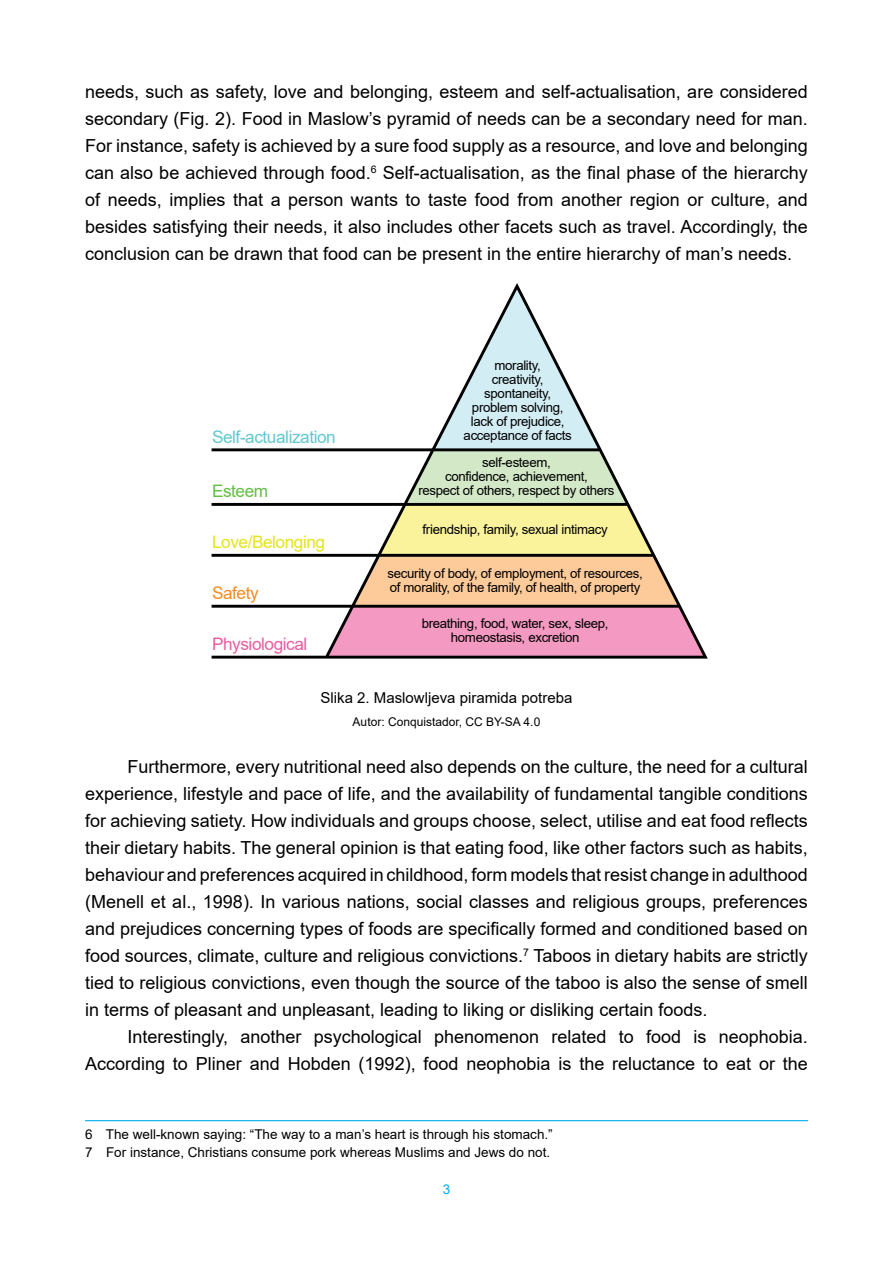
<style>
.page{position:relative;width:893px;height:1263px;background:#fff}
.page>*{position:absolute;margin:0;border:0;box-sizing:border-box;transform-origin:0 0}
.t1{font:18px/27px "Arial";color:#000;text-align:justify}
.t2{font:17.25px "Arial";letter-spacing:-.025em;color:#62c8d0}
.t3{font:17.25px "Arial";letter-spacing:-.025em;color:#e3e419}
.t4{font:17.25px "Arial";letter-spacing:-.025em;color:#ea5ca1}
.t5{font:17.25px "Arial";letter-spacing:-.025em;color:#66bc46}
.t6{font:17.25px "Arial";letter-spacing:-.025em;color:#f68b25}
.t7{font:15px "Arial";color:#000}
.t8{font:13.5px/18px "Arial";color:#000}
.t9{font:13.5px "Arial";color:#00aeef}
.t10{font:13.2px/14px "Arial";letter-spacing:-.025em;color:#000;text-align:center}
.t11{font:12px "Arial";color:#000}
</style>
<div class="page">
<hr style="left:85px;top:1120px;width:723px;height:1px;background:#00aeef">
<svg style="left:212px;top:283px;width:496px;height:376px"></svg>
<p class="t1" style="left:85px;top:78px;width:724px">needs, such as safety, love and belonging, esteem and self-actualisation, are considered secondary (Fig. 2). Food in Maslow’s pyramid of needs can be a secondary need for man.<br>For instance, safety is achieved by a sure food supply as a resource, and love and belonging can also be achieved through food.<sup>6</sup> Self-actualisation, as the final phase of the hierarchy of needs, implies that a person wants to taste food from another region or culture, and besides satisfying their needs, it also includes other facets such as travel. Accordingly, the conclusion can be drawn that food can be present in the entire hierarchy of man’s needs.</p>
<p class="t2" style="left:212px;top:425px;width:125px">Self-actualization</p>
<p class="t5" style="left:212px;top:479px;width:58px">Esteem</p>
<p class="t3" style="left:212px;top:530px;width:115px">Love/Belonging</p>
<p class="t6" style="left:212px;top:581px;width:48px">Safety</p>
<p class="t4" style="left:212px;top:632px;width:97px">Physiological</p>
<p class="t10" style="left:464px;top:358px;width:110px">morality,<br>creativity, spontaneity, problem solving, lack of prejudice, acceptance of facts</p>
<p class="t10" style="left:418px;top:455px;width:198px">self-esteem,<br>confidence, achievement,<br>respect of others, respect by others</p>
<p class="t10" style="left:423px;top:522px;width:187px">friendship, family, sexual intimacy</p>
<p class="t10" style="left:388px;top:566px;width:257px;text-align:left">security of body, of employment, of resources, of morality, of the family, of health, of property</p>
<p class="t10" style="left:422px;top:617px;width:188px">breathing, food, water, sex, sleep, homeostasis, excretion</p>
<p class="t7" style="left:321px;top:688px;width:253px">Slika 2. Maslowljeva piramida potreba</p>
<p class="t11" style="left:353px;top:713px;width:189px">Autor: Conquistador, CC BY-SA 4.0</p>
<p class="t1" style="left:85px;top:753px;width:724px;text-indent:43px">Furthermore, every nutritional need also depends on the culture, the need for a cultural experience, lifestyle and pace of life, and the availability of fundamental tangible conditions for achieving satiety. How individuals and groups choose, select, utilise and eat food reflects their dietary habits. The general opinion is that eating food, like other factors such as habits, behaviour and preferences acquired in childhood, form models that resist change in adulthood (Menell et al., 1998). In various nations, social classes and religious groups, preferences and prejudices concerning types of foods are specifically formed and conditioned based on food sources, climate, culture and religious convictions.<sup>7</sup> Taboos in dietary habits are strictly tied to religious convictions, even though the source of the taboo is also the sense of smell in terms of pleasant and unpleasant, leading to liking or disliking certain foods.</p>
<p class="t1" style="left:85px;top:1023px;width:724px;text-align:right">Interestingly, another psychological phenomenon related to food is neophobia.<br>According to Pliner and Hobden (1992), food neophobia is the reluctance to eat or the</p>
<p class="t8" style="left:85px;top:1125px;width:469px">6 The well-known saying: “The way to a man’s heart is through his stomach.”<br>7 For instance, Christians consume pork whereas Muslims and Jews do not.</p>
<p class="t9" style="left:443px;top:1180px;width:9px">3</p>
</div>
